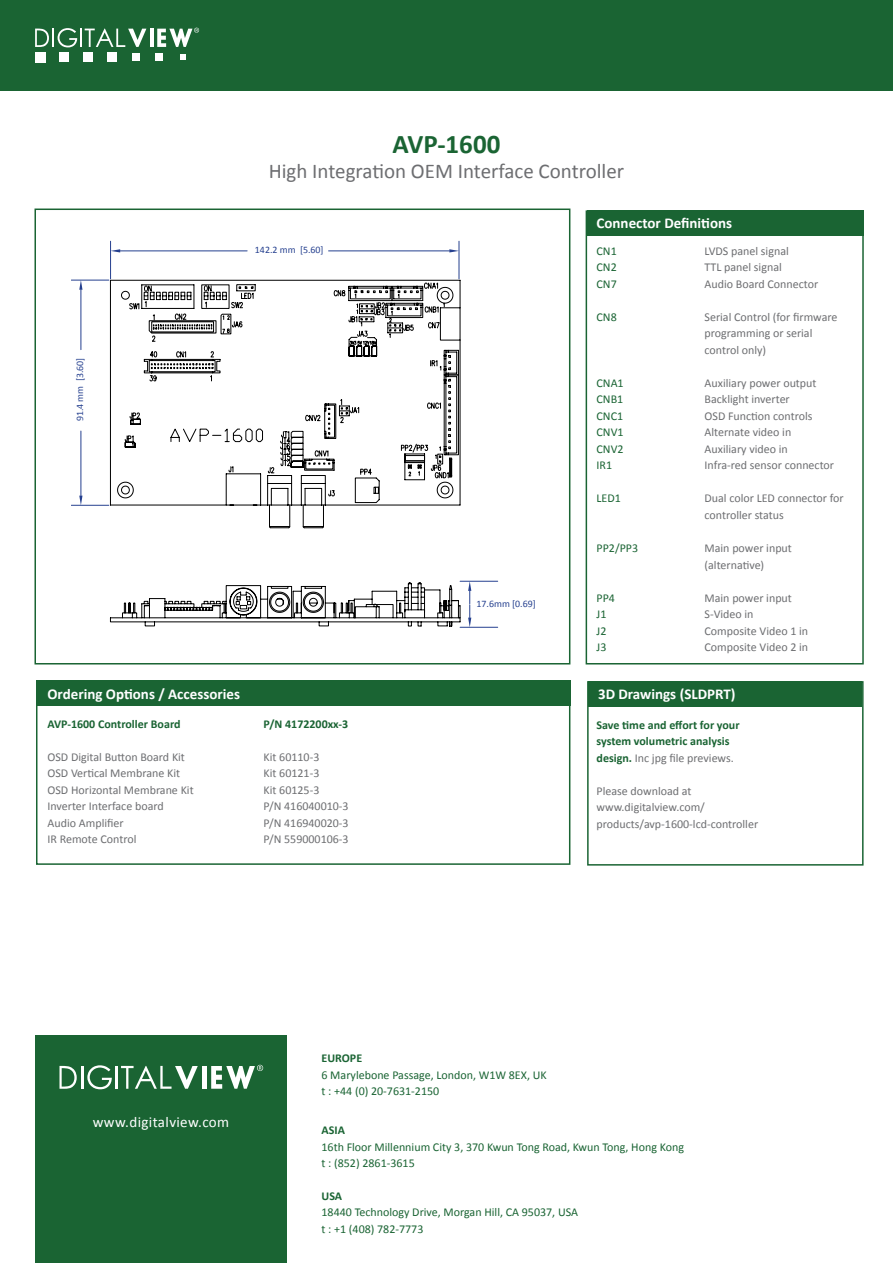
<style>
.page{position:relative;width:893px;height:1263px;background:#fff}
.page>*{position:absolute;margin:0;border:0;box-sizing:border-box;transform-origin:0 0}
.t1{font:700 27px "Calibri";color:#1a6433}
.t2{font:21px "Calibri";color:#6d6e71}
.t3{font:700 15px "Calibri";color:#fff}
.t4{font:15px "Calibri";letter-spacing:.025em;color:#fff}
.t5{font:12px/16.5px "Calibri";color:#6d6e71}
.t6{font:12px/16.5px "Calibri";color:#1a6433}
.t7{font:700 12px/16.5px "Calibri";color:#1a6433}
.t8{font:9.9px "Calibri";color:#25408f}
.s1{font-weight:400;color:#6d6e71}
</style>
<div class="page">
<div style="left:0;top:0;width:893px;height:90px;background:#1a6433"></div>
<svg style="left:35px;top:28px;width:111px;height:19px"></svg>
<hr style="left:150px;top:29px;width:4px;height:18px;background:#fff">
<div style="left:35px;top:52px;width:11px;height:10px;background:#fff"></div>
<div style="left:59px;top:52px;width:10px;height:10px;background:#fff"></div>
<div style="left:83px;top:52px;width:10px;height:10px;background:#fff"></div>
<div style="left:107px;top:53px;width:9px;height:9px;background:#fff"></div>
<div style="left:132px;top:53px;width:8px;height:8px;background:#fff"></div>
<div style="left:156px;top:54px;width:7px;height:7px;background:#fff"></div>
<svg style="left:180px;top:55px;width:6px;height:5px"></svg>
<svg style="left:157px;top:28px;width:42px;height:19px"></svg>
<div style="left:587px;top:210px;width:277px;height:26px;background:#1a6433"></div>
<div style="left:36px;top:680px;width:534px;height:26px;background:#1a6433"></div>
<div style="left:34px;top:208px;width:536px;height:456px;border:2px solid #1a6433"></div>
<div style="left:586px;top:210px;width:278px;height:454px;border:2px solid #1a6433"></div>
<div style="left:36px;top:680px;width:534px;height:185px;border:2px solid #1a6433"></div>
<div style="left:35px;top:1036px;width:252px;height:227px;background:#1a6433"></div>
<svg style="left:60px;top:1066px;width:17px;height:23px"></svg>
<hr style="left:81px;top:1066px;width:2px;height:23px;background:#fff">
<svg style="left:87px;top:1065px;width:25px;height:24px"></svg>
<hr style="left:116px;top:1066px;width:2px;height:23px;background:#fff">
<svg style="left:121px;top:1066px;width:77px;height:23px"></svg>
<div style="left:202px;top:1066px;width:5px;height:23px;background:#fff"></div>
<svg style="left:211px;top:1065px;width:52px;height:24px"></svg>
<svg style="left:110px;top:280px;width:351px;height:347px"></svg>
<svg style="left:144px;top:284px;width:92px;height:171px"></svg>
<svg style="left:236px;top:284px;width:225px;height:245px"></svg>
<svg style="left:436px;top:287px;width:18px;height:212px"></svg>
<svg style="left:449px;top:249px;width:10px;height:3px"></svg>
<svg style="left:111px;top:249px;width:9px;height:3px"></svg>
<hr style="left:329px;top:251px;width:120px;height:1px;background:#25408f">
<hr style="left:120px;top:251px;width:127px;height:1px;background:#25408f">
<hr style="left:459px;top:241px;width:1px;height:38px;background:#25408f">
<hr style="left:110px;top:241px;width:1px;height:38px;background:#25408f">
<svg style="left:79px;top:281px;width:4px;height:9px"></svg>
<svg style="left:79px;top:496px;width:4px;height:9px"></svg>
<hr style="left:81px;top:290px;width:1px;height:60px;background:#25408f">
<hr style="left:81px;top:431px;width:1px;height:65px;background:#25408f">
<hr style="left:71px;top:280px;width:38px;height:1px;background:#25408f">
<hr style="left:71px;top:505px;width:38px;height:1px;background:#25408f">
<hr style="left:460px;top:581px;width:38px;height:1px;background:#25408f">
<svg style="left:468px;top:581px;width:3px;height:46px"></svg>
<hr style="left:460px;top:627px;width:38px;height:1px;background:#25408f">
<div style="left:589px;top:681px;width:273px;height:26px;background:#1a6433"></div>
<div style="left:587px;top:681px;width:277px;height:185px;border:2px solid #1a6433"></div>
<h1 class="t1" style="left:393px;top:128px;width:109px">AVP-1600</h1>
<h2 class="t2" style="left:269px;top:158px;width:357px">High Integration OEM Interface Controller</h2>
<p class="t8" style="left:74px;top:421px;width:65px;rotate:-90deg">91.4 mm [3.60]</p>
<p class="t8" style="left:255px;top:244px;width:70px">142.2 mm [5.60]</p>
<p class="t3" style="left:48px;top:684px;width:194px">Ordering Options / Accessories</p>
<p class="t7" style="left:48px;top:715px;width:135px">AVP-1600 Controller Board</p>
<p class="t7" style="left:264px;top:715px;width:86px">P/N 4172200xx-3</p>
<p class="t5" style="left:48px;top:748px;width:139px">OSD Digital Button Board Kit</p>
<p class="t5" style="left:264px;top:748px;width:57px">Kit 60110-3</p>
<p class="t5" style="left:48px;top:764px;width:134px">OSD Vertical Membrane Kit</p>
<p class="t5" style="left:264px;top:764px;width:57px">Kit 60121-3</p>
<p class="t5" style="left:48px;top:781px;width:148px">OSD Horizontal Membrane Kit</p>
<p class="t5" style="left:264px;top:781px;width:57px">Kit 60125-3</p>
<p class="t5" style="left:48px;top:797px;width:118px">Inverter Interface board</p>
<p class="t5" style="left:264px;top:797px;width:87px">P/N 416040010-3</p>
<p class="t5" style="left:48px;top:814px;width:78px">Audio Amplifier</p>
<p class="t5" style="left:264px;top:814px;width:87px">P/N 416940020-3</p>
<p class="t5" style="left:48px;top:830px;width:91px">IR Remote Control</p>
<p class="t5" style="left:264px;top:830px;width:87px">P/N 559000106-3</p>
<p class="t8" style="left:477px;top:597px;width:61px">17.6mm [0.69]</p>
<p class="t3" style="left:597px;top:214px;width:137px">Connector Definitions</p>
<p class="t6" style="left:597px;top:242px;width:22px">CN1</p>
<p class="t5" style="left:704px;top:242px;width:86px">LVDS panel signal</p>
<p class="t6" style="left:597px;top:259px;width:22px">CN2</p>
<p class="t5" style="left:704px;top:259px;width:79px">TTL panel signal</p>
<p class="t6" style="left:597px;top:275px;width:22px">CN7</p>
<p class="t5" style="left:704px;top:275px;width:115px">Audio Board Connector</p>
<p class="t6" style="left:597px;top:308px;width:22px">CN8</p>
<p class="t5" style="left:704px;top:308px;width:134px">Serial Control (for firmware programming or serial control only)</p>
<p class="t6" style="left:597px;top:374px;width:29px">CNA1</p>
<p class="t5" style="left:705px;top:374px;width:114px">Auxiliary power output</p>
<p class="t6" style="left:597px;top:391px;width:28px">CNB1</p>
<p class="t5" style="left:705px;top:391px;width:87px">Backlight inverter</p>
<p class="t6" style="left:597px;top:407px;width:28px">CNC1</p>
<p class="t5" style="left:704px;top:407px;width:110px">OSD Function controls</p>
<p class="t6" style="left:597px;top:424px;width:29px">CNV1</p>
<p class="t5" style="left:705px;top:424px;width:88px">Alternate video in</p>
<p class="t6" style="left:597px;top:440px;width:29px">CNV2</p>
<p class="t5" style="left:705px;top:440px;width:85px">Auxiliary video in</p>
<p class="t6" style="left:597px;top:457px;width:17px">IR1</p>
<p class="t5" style="left:704px;top:457px;width:131px">Infra-red sensor connector</p>
<p class="t6" style="left:597px;top:490px;width:26px">LED1</p>
<p class="t5" style="left:705px;top:490px;width:141px">Dual color LED connector for controller status</p>
<p class="t6" style="left:597px;top:539px;width:43px">PP2/PP3</p>
<p class="t5" style="left:705px;top:539px;width:89px">Main power input (alternative)</p>
<p class="t6" style="left:597px;top:589px;width:20px">PP4</p>
<p class="t5" style="left:705px;top:589px;width:89px">Main power input</p>
<p class="t6" style="left:597px;top:605px;width:11px">J1</p>
<p class="t5" style="left:704px;top:605px;width:51px">S-Video in</p>
<p class="t6" style="left:597px;top:622px;width:11px">J2</p>
<p class="t5" style="left:704px;top:622px;width:105px">Composite Video 1 in</p>
<p class="t6" style="left:597px;top:638px;width:11px">J3</p>
<p class="t5" style="left:704px;top:638px;width:105px">Composite Video 2 in</p>
<p class="t3" style="left:598px;top:685px;width:139px">3D Drawings (SLDPRT)</p>
<p class="t7" style="left:597px;top:716px;width:145px">Save time and effort for your system volumetric analysis design. <span class="s1">Inc jpg file previews.</span></p>
<p class="t5" style="left:597px;top:782px;width:163px">Please download at www.digitalview.com/ products/avp-1600-lcd-controller</p>
<p class="t7" style="left:322px;top:1049px;width:42px">EUROPE</p>
<p class="t6" style="left:322px;top:1066px;width:227px">6 Marylebone Passage, London, W1W 8EX, UK t : +44 (0) 20-7631-2150</p>
<p class="t4" style="left:93px;top:1112px;width:138px">www.digitalview.com</p>
<p class="t7" style="left:322px;top:1121px;width:25px">ASIA</p>
<p class="t6" style="left:322px;top:1138px;width:364px">16th Floor Millennium City 3, 370 Kwun Tong Road, Kwun Tong, Hong Kong t : (852) 2861-3615</p>
<p class="t7" style="left:322px;top:1187px;width:22px">USA</p>
<p class="t6" style="left:322px;top:1203px;width:258px">18440 Technology Drive, Morgan Hill, CA 95037, USA t : +1 (408) 782-7773</p>
</div>
